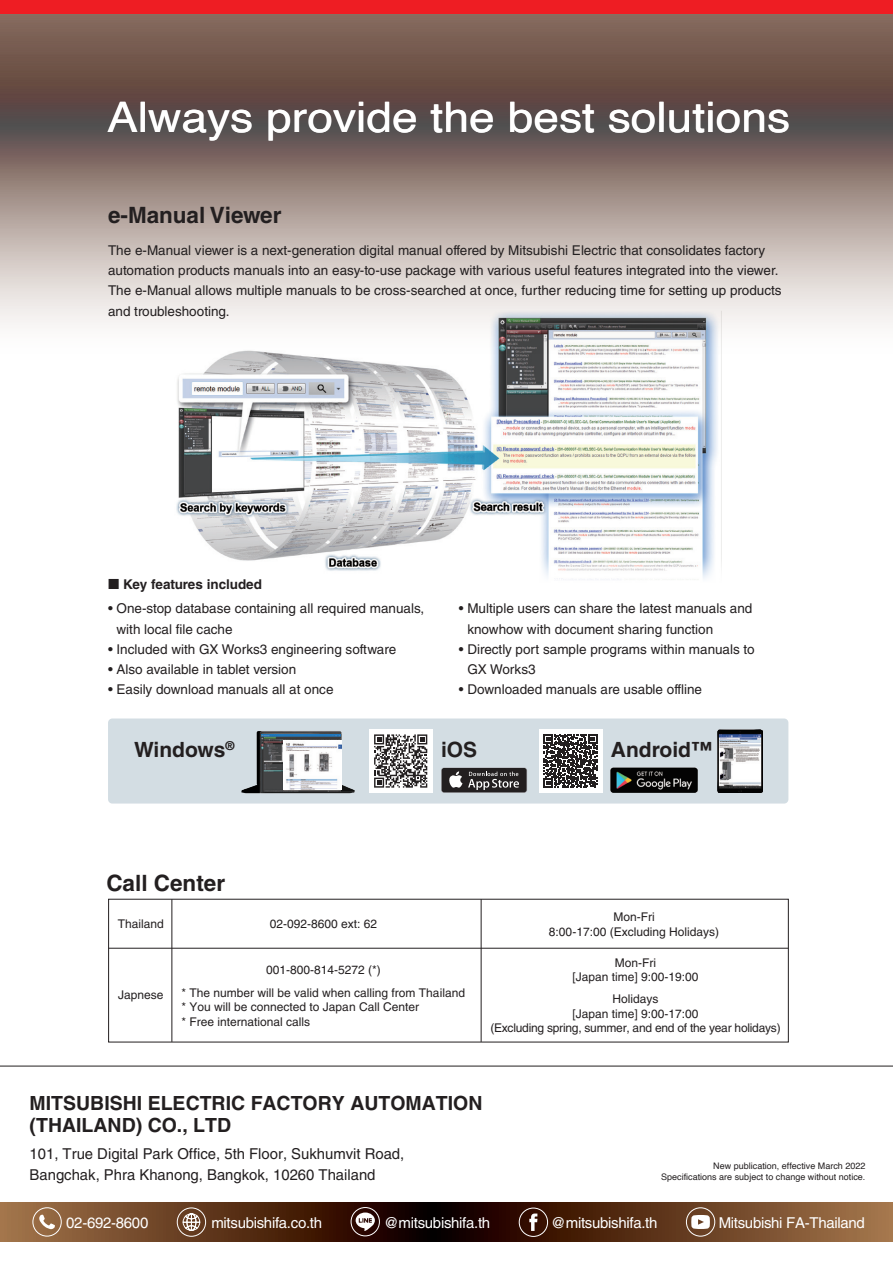
<style>
.page{position:relative;width:893px;height:1263px;background:#fff}
.page>*{position:absolute;margin:0;border:0;box-sizing:border-box;transform-origin:0 0}
.t1{font:42px "Helvetica";color:#fff;scale:1.1 1}
.t2{font:700 22.5px "Helvetica LT Std";color:#231f20}
.t3{font:700 21px "Helvetica LT Std";color:#231f20}
.t4{font:700 19.5px/22.5px "Helvetica LT Std";color:#231f20}
.t5{font:15px/21px "Helvetica LT Std";color:#231f20}
.t6{font:15px "Helvetica LT Std";letter-spacing:-.02em;color:#fff}
.t7{font:13.5px/20.2px "Helvetica LT Std";color:#231f20}
.t8{font:700 13.5px "Helvetica LT Std";color:#231f20}
.t9{font:12px/14.4px "Helvetica LT Std";color:#231f20;text-align:center}
.t10{font:12px/14.4px "Helvetica LT Std";letter-spacing:-.02em;color:#231f20;text-align:center}
.t11{font:9px/10.8px "Helvetica";color:#231f20;text-align:right}
</style>
<div class="page">
<svg style="left:0;top:14px;width:893px;height:311px;background:#978680"></svg>
<hr style="left:0;top:1066px;width:893px;height:1px;background:#231f20">
<svg style="left:0;top:1203px;width:893px;height:38px;background:#5d371e"></svg>
<div style="left:33px;top:1207px;width:29px;height:29px;border:1px solid #fff;border-radius:50%"></div>
<svg style="left:39px;top:1215px;width:16px;height:14px"></svg>
<svg style="left:182px;top:1213px;width:18px;height:18px"></svg>
<div style="left:177px;top:1207px;width:29px;height:30px;border:1px solid #fff;border-radius:50%"></div>
<div style="left:351px;top:1207px;width:29px;height:29px;border:1px solid #fff;border-radius:50%"></div>
<svg style="left:356px;top:1212px;width:19px;height:19px"></svg>
<div style="left:519px;top:1208px;width:29px;height:29px;border:1px solid #fff;border-radius:50%"></div>
<svg style="left:529px;top:1213px;width:8px;height:18px"></svg>
<div style="left:686px;top:1207px;width:29px;height:29px;border:1px solid #fff;border-radius:50%"></div>
<svg style="left:691px;top:1215px;width:19px;height:14px"></svg>
<div style="left:108px;top:718px;width:680px;height:85px;background:#d3dde3;border-radius:4px"></div>
<div style="left:539px;top:729px;width:63px;height:64px;background:#fff"></div>
<svg style="left:544px;top:734px;width:53px;height:54px"></svg>
<svg style="left:441px;top:767px;width:86px;height:26px"></svg>
<div style="left:442px;top:768px;width:85px;height:24px;background:#231f20;border-radius:2px"></div>
<svg style="left:449px;top:771px;width:13px;height:17px"></svg>
<svg style="left:468px;top:772px;width:51px;height:18px"></svg>
<img style="left:611px;top:767px;width:86px;height:26px">
<div style="left:369px;top:729px;width:64px;height:64px;background:#fff"></div>
<svg style="left:374px;top:734px;width:53px;height:54px"></svg>
<img style="left:718px;top:729px;width:44px;height:64px">
<img style="left:241px;top:731px;width:114px;height:63px">
<img style="left:262px;top:734px;width:79px;height:57px">
<img style="left:284px;top:740px;width:57px;height:50px">
<img style="left:174px;top:310px;width:548px;height:270px">
<hr style="left:109px;top:948px;width:679px;height:1px;background:#231f20">
<hr style="left:481px;top:899px;width:1px;height:143px;background:#231f20">
<hr style="left:172px;top:899px;width:1px;height:143px;background:#231f20">
<div style="left:0;top:0;width:893px;height:14px;background:#ee1d23"></div>
<h1 class="t1" style="left:107px;top:85px;width:622px">Always provide the best solutions</h1>
<h2 class="t2" style="left:108px;top:201px;width:175px">e-Manual Viewer</h2>
<p class="t7" style="left:108px;top:240px;width:675px">The e-Manual viewer is a next-generation digital manual offered by Mitsubishi Electric that consolidates factory automation products manuals into an easy-to-use package with various useful features integrated into the viewer.<br>The e-Manual allows multiple manuals to be cross-searched at once, further reducing time for setting up products and troubleshooting.</p>
<p class="t8" style="left:108px;top:576px;width:155px">■ Key features included</p>
<p class="t7" style="left:117px;top:598px;width:309px;text-indent:-9px">• One-stop database containing all required manuals, with local file cache</p>
<p class="t7" style="left:108px;top:639px;width:290px">• Included with GX Works3 engineering software</p>
<p class="t7" style="left:108px;top:659px;width:190px">• Also available in tablet version</p>
<p class="t7" style="left:108px;top:679px;width:227px">• Easily download manuals all at once</p>
<p class="t7" style="left:467px;top:598px;width:286px;text-indent:-9px">• Multiple users can share the latest manuals and knowhow with document sharing function</p>
<p class="t7" style="left:467px;top:639px;width:289px;text-indent:-9px">• Directly port sample programs within manuals to<br>GX Works3</p>
<p class="t7" style="left:459px;top:679px;width:245px">• Downloaded manuals are usable offline</p>
<h3 class="t3" style="left:134px;top:737px;width:102px">Windows<sup>®</sup></h3>
<h3 class="t3" style="left:441px;top:737px;width:38px">iOS</h3>
<h3 class="t3" style="left:611px;top:737px;width:103px">Android™</h3>
<h2 class="t2" style="left:106px;top:869px;width:120px">Call Center</h2>
<p class="t9" style="left:118px;top:917px;width:48px">Thailand</p>
<p class="t9" style="left:270px;top:917px;width:109px">02-092-8600 ext: 62</p>
<p class="t9" style="left:549px;top:910px;width:172px">Mon-Fri<br>8:00-17:00 (Excluding Holidays)</p>
<p class="t9" style="left:118px;top:988px;width:47px">Japnese</p>
<p class="t9" style="left:182px;top:958px;width:285px;line-height:22.6px">001-800-814-5272 (*)<br>* The number will be valid when calling from Thailand</p>
<p class="t9" style="left:182px;top:1000px;width:239px;text-align:left">* You will be connected to Japan Call Center * Free international calls</p>
<p class="t9" style="left:572px;top:955px;width:128px">Mon-Fri<br>[Japan time] 9:00-19:00</p>
<p class="t10" style="left:490px;top:992px;width:292px">Holidays<br>[Japan time] 9:00-17:00<br>(Excluding spring, summer, and end of the year holidays)</p>
<h3 class="t4" style="left:30px;top:1091px;width:454px">MITSUBISHI ELECTRIC FACTORY AUTOMATION (THAILAND) CO., LTD</h3>
<p class="t5" style="left:30px;top:1144px;width:376px">101, True Digital Park Office, 5th Floor, Sukhumvit Road,<br>Bangchak, Phra Khanong, Bangkok, 10260 Thailand</p>
<p class="t6" style="left:66px;top:1213px;width:84px">02-692-8600</p>
<p class="t6" style="left:211px;top:1213px;width:112px">mitsubishifa.co.th</p>
<p class="t6" style="left:384px;top:1213px;width:108px">@mitsubishifa.th</p>
<p class="t6" style="left:551px;top:1213px;width:108px">@mitsubishifa.th</p>
<p class="t6" style="left:719px;top:1213px;width:148px">Mitsubishi FA-Thailand</p>
<p class="t11" style="left:661px;top:1160px;width:206px">New publication, effective March 2022<br>Specifications are subject to change without notice.</p>
</div>
